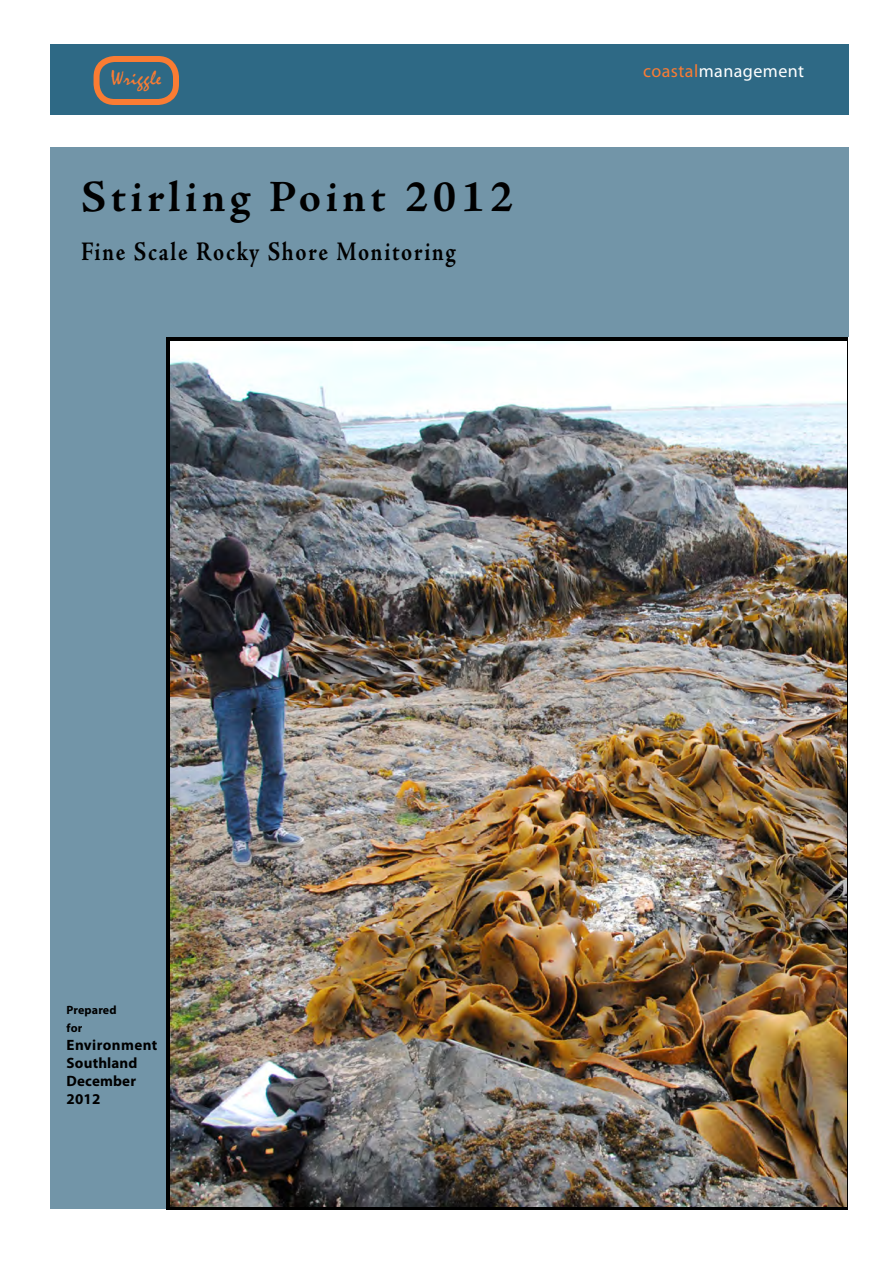
<style>
.page{position:relative;width:893px;height:1263px;background:#fff}
.page>*{position:absolute;margin:0;border:0;box-sizing:border-box;transform-origin:0 0}
.t1{font:700 45px "Adobe Jenson Pro";letter-spacing:.105em;color:#000}
.t2{font:700 27px "Adobe Jenson Pro";letter-spacing:.075em;color:#000;scale:.83 1}
.t3{font:21px "Mistral";letter-spacing:.025em;color:#fa7c33}
.t4{font:18px "Myriad Pro";letter-spacing:.025em;color:#fff}
.t5{font:700 15px/18px "Myriad Pro";letter-spacing:.01em;color:#000}
.t6{font:700 12px/18px "Myriad Pro";letter-spacing:.01em;color:#000}
.s1{color:#fa7c33}
</style>
<div class="page">
<div style="left:50px;top:45px;width:798px;height:70px;background:#2e6985"></div>
<div style="left:94px;top:56px;width:85px;height:49px;border:6px solid #fa7c33;border-radius:18px"></div>
<div style="left:50px;top:149px;width:280px;height:1060px;background:#7295a8"></div>
<div style="left:50px;top:148px;width:798px;height:189px;background:#7295a8"></div>
<img style="left:170px;top:341px;width:677px;height:865px">
<h3 class="t3" style="left:111px;top:67px;width:52px">Wriggle</h3>
<h1 class="t1" style="left:81px;top:171px;width:434px">Stirling Point 2012</h1>
<h2 class="t2" style="left:81px;top:237px;width:453px">Fine Scale Rocky Shore Monitoring</h2>
<p class="t4" style="left:643px;top:60px;width:163px"><span class="s1">coastal</span>management</p>
<p class="t6" style="left:67px;top:1001px;width:51px">Prepared for</p>
<p class="t5" style="left:67px;top:1036px;width:92px">Environment<br>Southland<br>December<br>2012</p>
</div>
